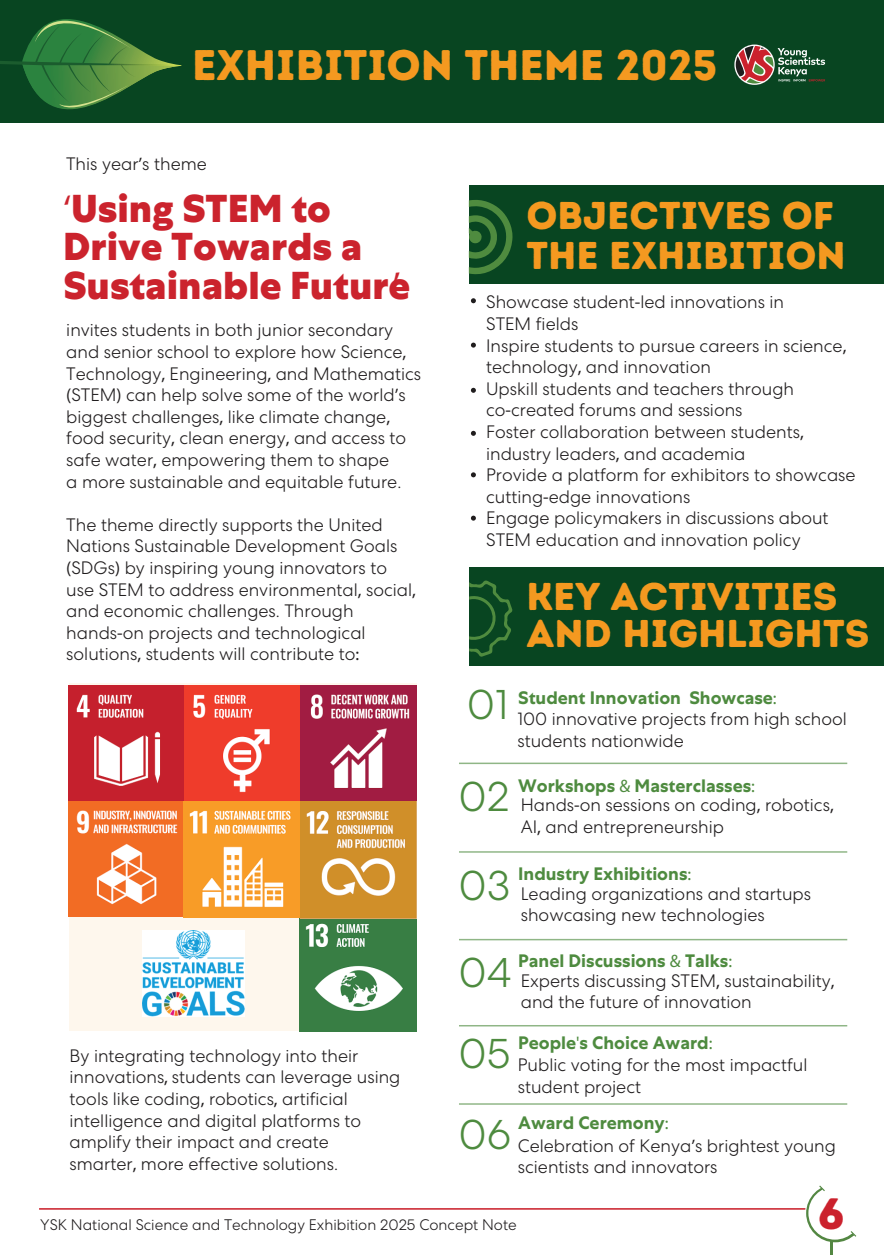
<style>
.page{position:relative;width:884px;height:1255px;background:#fff}
.page>*{position:absolute;margin:0;border:0;box-sizing:border-box;transform-origin:0 0}
.t1{font:43.35px "Intro Rust Base";color:#cb212d}
.t2{font:42.75px "Intro Rust Base";color:#f49920}
.t3{font:300 42.3px/92.6px "Centra No 2 TRIAL";color:#4e8b3f}
.t4{font:800 38.85px/38.2px "Centra No 1 TRIAL";color:#cb232d}
.t5{font:38.7px/39.5px "Intro Rust Base";color:#f49920}
.t6{font:300 18px/21.6px "Centra No 2 TRIAL";color:#201d1e}
.t7{font:700 18px "Centra No 1 TRIAL";color:#4e8b3f}
.t8{font:300 15.3px "Centra No 2 TRIAL";color:#201d1e}
.s1{font-family:"Myriad Pro";font-weight:400}
</style>
<div class="page">
<div style="left:69px;top:683px;width:347px;height:348px;background:#fef7ed"></div>
<hr style="left:830px;top:1240px;width:3px;height:15px;background:#538742">
<svg style="left:805px;top:1185px;width:51px;height:57px"></svg>
<hr style="left:39px;top:1208px;width:766px;height:1px;background:#cb212d">
<div style="left:0;top:0;width:883px;height:122px;background:#084521"></div>
<svg style="left:0;top:19px;width:181px;height:104px"></svg>
<svg style="left:734px;top:44px;width:90px;height:41px"></svg>
<div style="left:469px;top:185px;width:414px;height:99px;background:#084521"></div>
<svg style="left:468px;top:200px;width:44px;height:75px"></svg>
<div style="left:469px;top:567px;width:414px;height:99px;background:#084521"></div>
<svg style="left:471px;top:298px;width:5px;height:5px"></svg>
<svg style="left:471px;top:343px;width:5px;height:5px"></svg>
<svg style="left:471px;top:388px;width:5px;height:5px"></svg>
<svg style="left:471px;top:516px;width:5px;height:5px"></svg>
<svg style="left:471px;top:431px;width:5px;height:5px"></svg>
<svg style="left:471px;top:472px;width:5px;height:5px"></svg>
<svg style="left:469px;top:580px;width:43px;height:77px"></svg>
<hr style="left:459px;top:762px;width:388px;height:2px;background:#4e8b3f">
<hr style="left:459px;top:851px;width:388px;height:2px;background:#4e8b3f">
<hr style="left:459px;top:939px;width:388px;height:1px;background:#4e8b3f">
<hr style="left:459px;top:1025px;width:388px;height:1px;background:#4e8b3f">
<hr style="left:459px;top:1103px;width:388px;height:2px;background:#4e8b3f">
<img style="left:299px;top:918px;width:117px;height:113px">
<img style="left:68px;top:685px;width:349px;height:233px">
<img style="left:142px;top:930px;width:102px;height:87px">
<h2 class="t2" style="left:192px;top:38px;width:527px">EXHIBITION THEME 2025</h2>
<p class="t6" style="left:66px;top:153px;width:142px">This year<span class="s1">’</span>s theme</p>
<h3 class="t4" style="left:63px;top:190px;width:348px"><span class="s1">‘</span>Using STEM to<br>Drive Towards a<br>Sustainable Future<span class="s1">’</span></h3>
<h3 class="t5" style="left:526px;top:197px;width:321px">OBJECTIVES OF<br>THE EXHIBITION</h3>
<p class="t6" style="left:486px;top:291px;width:371px">Showcase student<span class="s1">-</span>led innovations in<br>STEM fields<br>Inspire students to pursue careers in science<span class="s1">, </span>technology<span class="s1">,</span> and innovation<br>Upskill students and teachers through co<span class="s1">-</span>created forums and sessions<br>Foster collaboration between students<span class="s1">, </span>industry leaders<span class="s1">,</span> and academia<br>Provide a platform for exhibitors to showcase cutting<span class="s1">-</span>edge innovations<br>Engage policymakers in discussions about STEM education and innovation policy</p>
<p class="t6" style="left:66px;top:319px;width:356px">invites students in both junior secondary and senior school to explore how Science<span class="s1">, </span>Technology<span class="s1">,</span> Engineering<span class="s1">,</span> and Mathematics <span class="s1">(</span>STEM<span class="s1">)</span> can help solve some of the world<span class="s1">’</span>s biggest challenges<span class="s1">,</span> like climate change<span class="s1">, </span>food security<span class="s1">,</span> clean energy<span class="s1">,</span> and access to safe water<span class="s1">,</span> empowering them to shape<br>a more sustainable and equitable future.</p>
<p class="t6" style="left:66px;top:514px;width:351px">The theme directly supports the United Nations Sustainable Development Goals <span class="s1">(</span>SDGs<span class="s1">)</span> by inspiring young innovators to use STEM to address environmental<span class="s1">,</span> social<span class="s1">, </span>and economic challenges. Through hands<span class="s1">-</span>on projects and technological solutions<span class="s1">,</span> students will contribute to<span class="s1">:</span></p>
<h3 class="t5" style="left:526px;top:578px;width:344px;line-height:37.7px">KEY ACTIVITIES<br>AND HIGHLIGHTS</h3>
<p class="t6" style="left:70px;top:1045px;width:332px">By integrating technology into their innovations<span class="s1">,</span> students can leverage using tools like coding<span class="s1">,</span> robotics<span class="s1">,</span> artificial intelligence and digital platforms to amplify their impact and create<br>smarter<span class="s1">,</span> more effective solutions.</p>
<h3 class="t3" style="left:458px;top:658px;width:53px">01<br>02</h3>
<p class="t7" style="left:518px;top:687px;width:260px">Student Innovation Showcase<span class="s1">:</span></p>
<p class="t6" style="left:517px;top:708px;width:331px">100 innovative projects from high school students nationwide</p>
<p class="t7" style="left:518px;top:775px;width:238px">Workshops <span class="s1">&amp;</span> Masterclasses<span class="s1">:</span></p>
<p class="t6" style="left:520px;top:794px;width:314px">Hands<span class="s1">-</span>on sessions on coding<span class="s1">,</span> robotics<span class="s1">,<br></span>AI<span class="s1">,</span> and entrepreneurship</p>
<p class="t7" style="left:518px;top:863px;width:174px">Industry Exhibitions<span class="s1">:</span></p>
<h3 class="t3" style="left:458px;top:839px;width:53px">03</h3>
<p class="t6" style="left:520px;top:882px;width:292px">Leading organizations and startups showcasing new technologies</p>
<p class="t7" style="left:518px;top:950px;width:215px">Panel Discussions <span class="s1">&amp;</span> Talks<span class="s1">:</span></p>
<h3 class="t3" style="left:458px;top:926px;width:55px">04</h3>
<p class="t6" style="left:520px;top:969px;width:315px">Experts discussing STEM<span class="s1">,</span> sustainability<span class="s1">, </span>and the future of innovation</p>
<p class="t7" style="left:518px;top:1032px;width:196px">People<span class="s1">'</span>s Choice Award<span class="s1">:</span></p>
<h3 class="t3" style="left:458px;top:1007px;width:53px">05</h3>
<p class="t6" style="left:517px;top:1054px;width:291px">Public voting for the most impactful student project</p>
<p class="t7" style="left:518px;top:1112px;width:152px">Award Ceremony<span class="s1">:</span></p>
<h3 class="t3" style="left:458px;top:1088px;width:54px">06</h3>
<p class="t6" style="left:517px;top:1134px;width:319px">Celebration of Kenya<span class="s1">’</span>s brightest young scientists and innovators</p>
<p class="t8" style="left:40px;top:1216px;width:478px">YSK National Science and Technology Exhibition 2025 Concept Note</p>
<h1 class="t1" style="left:817px;top:1186px;width:28px">6</h1>
</div>
